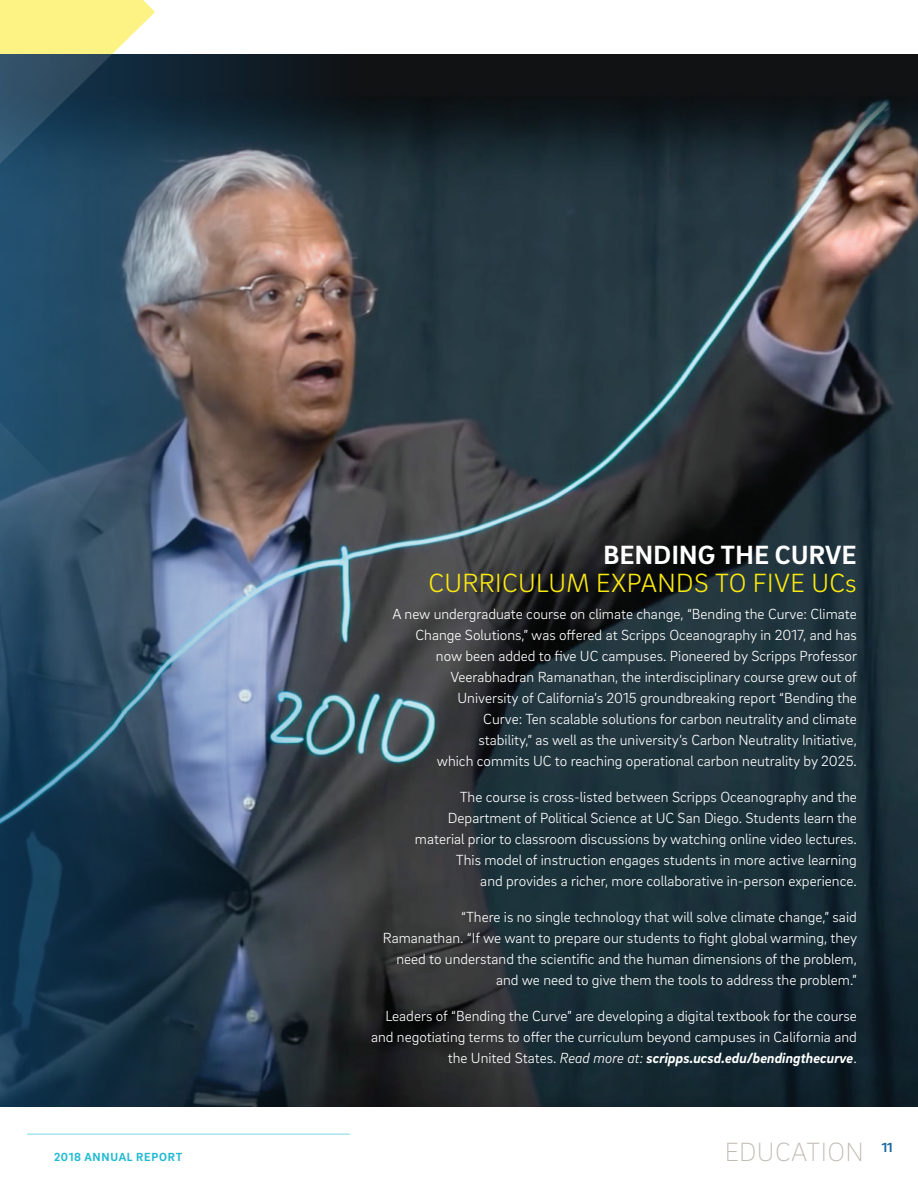
<style>
.page{position:relative;width:918px;height:1188px;background:#fff}
.page>*{position:absolute;margin:0;border:0;box-sizing:border-box;transform-origin:0 0}
.t1{font:300 27px/28.5px "Brix Sans";letter-spacing:.015em;color:#fae90e;text-align:right}
.t2{font:200 27px "Brix Sans";letter-spacing:.015em;color:#c1bcb3}
.t3{font:300 15px/21px "Brix Sans";color:#fff;text-align:right}
.t4{font:700 13.5px "Brix Sans";color:#16649f}
.t5{font:700 12px "Brix Sans";letter-spacing:.065em;color:#20bbd2}
.s1{font-weight:700;color:#fff}
.s2{font-style:italic}
.s3{font-weight:700;font-style:italic}
</style>
<div class="page">
<hr style="left:27px;top:1134px;width:323px;height:1px;background:#20bbd2">
<img style="left:0;top:54px;width:918px;height:1053px">
<svg style="left:0;top:241px;width:167px;height:580px;background:#2e4f67"></svg>
<svg style="left:0;top:0;width:167px;height:241px;background:#556e6c"></svg>
<p class="t1" style="left:428px;top:539px;width:430px"><span class="s1">BENDING THE CURVE<br></span>CURRICULUM EXPANDS TO FIVE UCs</p>
<p class="t3" style="left:393px;top:603px;width:466px">A new undergraduate course on climate change, “Bending the Curve: Climate Change Solutions,” was offered at Scripps Oceanography in 2017, and has now been added to five UC campuses. Pioneered by Scripps Professor Veerabhadran Ramanathan, the interdisciplinary course grew out of University of California’s 2015 groundbreaking report “Bending the<br>Curve: Ten scalable solutions for carbon neutrality and climate<br>stability,” as well as the university’s Carbon Neutrality Initiative,<br>which commits UC to reaching operational carbon neutrality by 2025.</p>
<p class="t3" style="left:415px;top:786px;width:443px">The course is cross-listed between Scripps Oceanography and the Department of Political Science at UC San Diego. Students learn the material prior to classroom discussions by watching online video lectures.<br>This model of instruction engages students in more active learning<br>and provides a richer, more collaborative in-person experience.</p>
<p class="t3" style="left:383px;top:906px;width:476px">“There is no single technology that will solve climate change,” said Ramanathan. “If we want to prepare our students to fight global warming, they need to understand the scientific and the human dimensions of the problem, and we need to give them the tools to address the problem.”</p>
<p class="t3" style="left:371px;top:1005px;width:487px">Leaders of “Bending the Curve” are developing a digital textbook for the course and negotiating terms to offer the curriculum beyond campuses in California and the United States. <span class="s2">Read more at:</span> <span class="s3">scripps.ucsd.edu/bendingthecurve</span>.</p>
<p class="t5" style="left:54px;top:1149px;width:130px">2018 ANNUAL REPORT</p>
<h1 class="t2" style="left:724px;top:1135px;width:141px">EDUCATION</h1>
<p class="t4" style="left:882px;top:1139px;width:12px">11</p>
</div>
